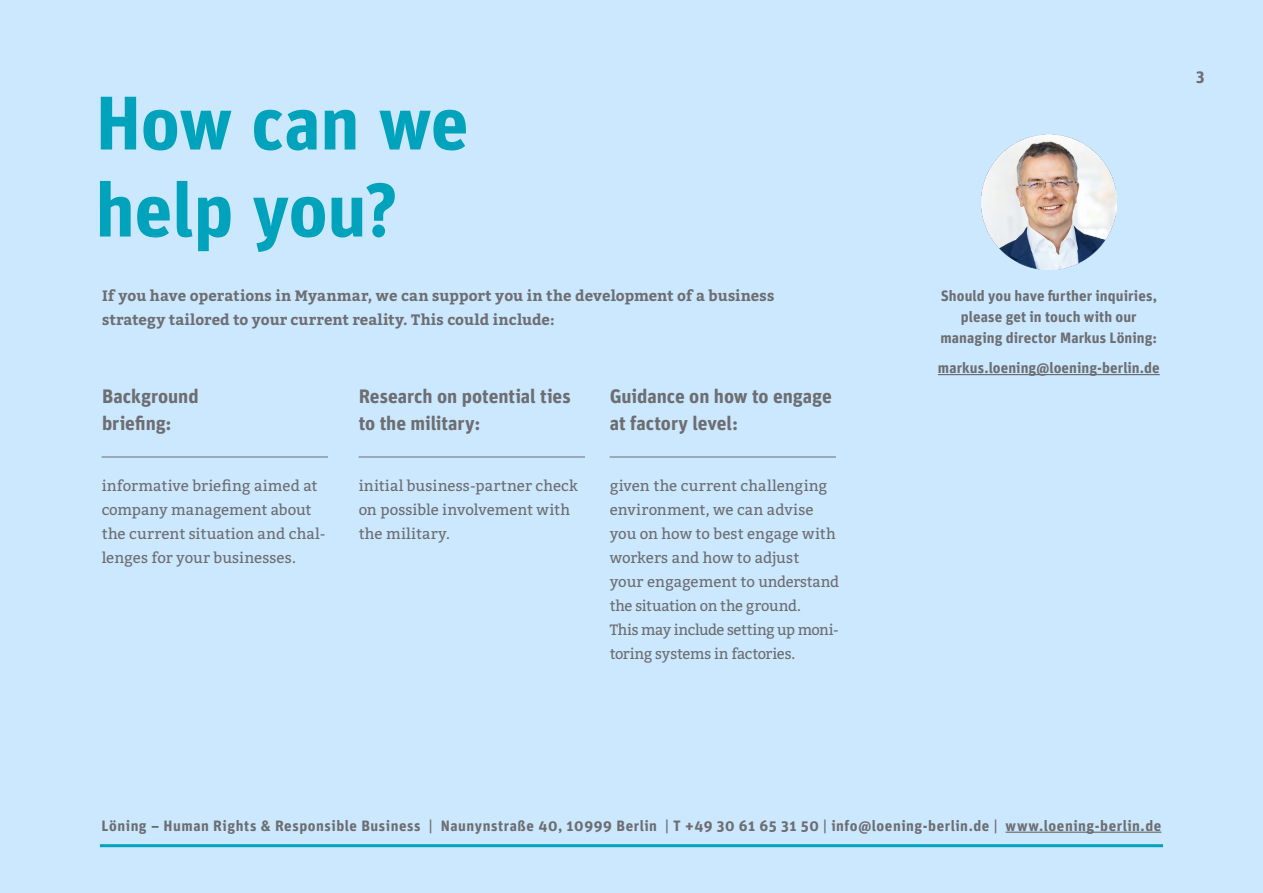
<style>
.page{position:relative;width:1263px;height:893px;background:#fff}
.page>*{position:absolute;margin:0;border:0;box-sizing:border-box;transform-origin:0 0}
.HL_45_pt{font:700 75.9px/87px "Unit OT";letter-spacing:-.01em;color:#00a2bc}
.Lauftext{font:700 19.5px/27px "Unit OT";letter-spacing:-.005em;color:#6d6e71}
.t1{font:700 16.5px "Unit OT";color:#6d6e71}
.Lauftext-2{font:15px/24px "Bitter";letter-spacing:-.005em;color:#6d6e71}
.Lauftext-3{font:700 15px/21px "Unit OT";letter-spacing:.02em;color:#6d6e71;text-align:center}
.Lauftext-4{font:700 15px/24px "Bitter";letter-spacing:.005em;color:#6d6e71}
</style>
<div class="page">
<div style="left:0;top:0;width:1262px;height:893px;background:#cce8ff"></div>
<hr style="left:938px;top:374px;width:222px;height:1px;background:#6d6e71">
<img style="left:981px;top:134px;width:135px;height:136px">
<hr style="left:100px;top:844px;width:1063px;height:3px;background:#00a2bc">
<hr style="left:102px;top:457px;width:226px;height:1px;background:#6d6e71">
<hr style="left:359px;top:457px;width:226px;height:1px;background:#6d6e71">
<hr style="left:610px;top:457px;width:226px;height:1px;background:#6d6e71">
<hr style="left:1005px;top:832px;width:156px;height:1px;background:#6d6e71">
<p class="HL_45_pt" style="left:95px;top:78px;width:375px">How can we help you?</p>
<p class="Lauftext-4" style="left:102px;top:284px;width:674px">If you have operations in Myanmar, we can support you in the development of a business strategy tailored to your current reality. This could include:</p>
<p class="Lauftext-3" style="left:940px;top:285px;width:218px">Should you have further inquiries, please get in touch with our managing director Markus Löning:</p>
<p class="Lauftext-3" style="left:938px;top:357px;width:223px">markus.loening@loening-berlin.de</p>
<p class="Lauftext" style="left:102px;top:382px;width:98px">Background</p>
<p class="Lauftext" style="left:102px;top:409px;width:71px">briefing:</p>
<p class="Lauftext" style="left:359px;top:382px;width:214px">Research on potential ties to the military:</p>
<p class="Lauftext" style="left:610px;top:382px;width:224px">Guidance on how to engage at factory level:</p>
<p class="Lauftext-2" style="left:102px;top:473px;width:225px">informative briefing aimed at company management about the current situation and chal&shy;lenges for your businesses.</p>
<p class="Lauftext-2" style="left:610px;top:473px;width:231px">given the current challenging environment, we can advise you on how to best engage with workers and how to adjust<br>your engagement to understand the situation on the ground.<br>This may include setting up moni&shy;toring systems in factories.</p>
<p class="Lauftext-2" style="left:359px;top:473px;width:221px">initial business-partner check on possible involvement with the military.</p>
<p class="t1" style="left:1196px;top:67px;width:11px">3</p>
<p class="Lauftext-3" style="left:102px;top:815px;width:1061px">Löning – Human Rights &amp; Responsible Business | Naunynstraße 40, 10999 Berlin | T +49 30 61 65 31 50 | info@loening-berlin.de | www.loening-berlin.de</p>
</div>
